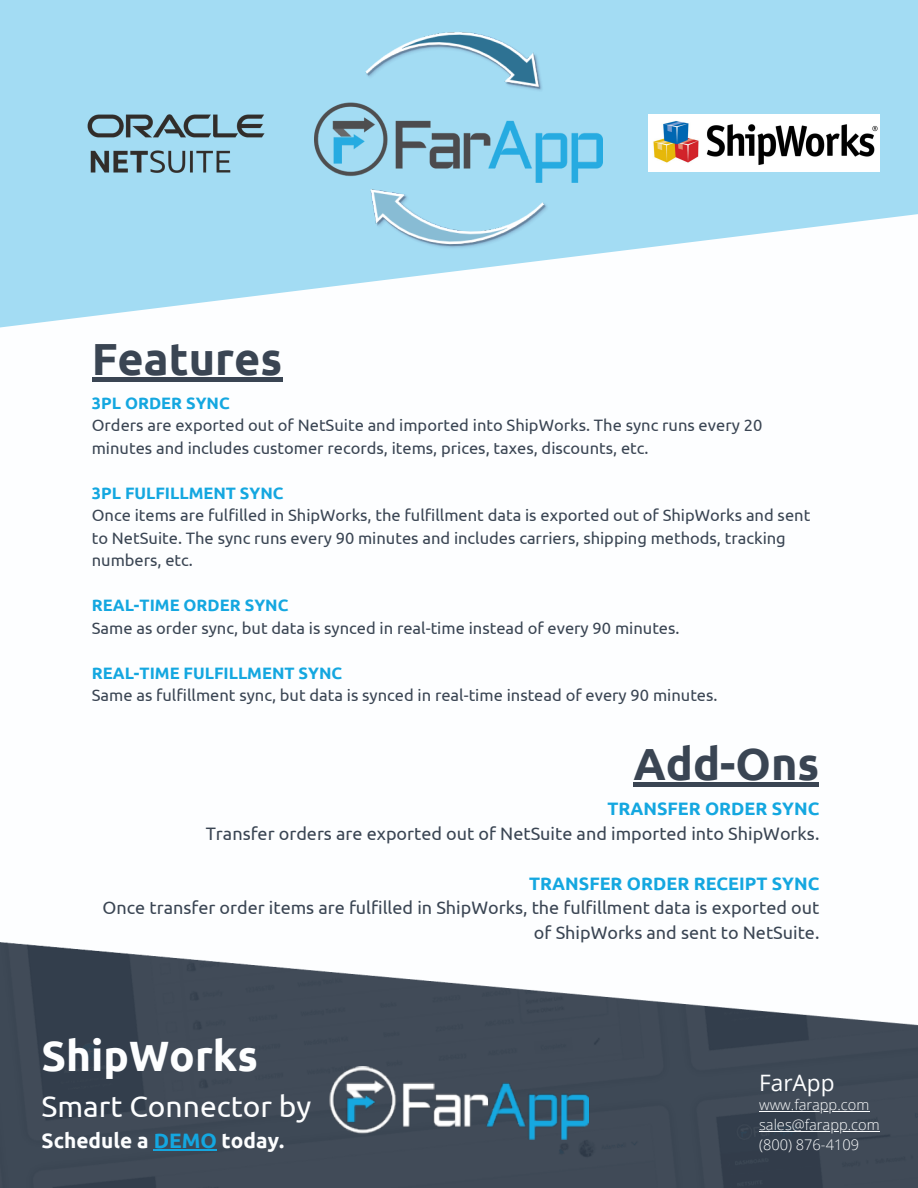
<style>
.page{position:relative;width:918px;height:1188px;background:#fff}
.page>*{position:absolute;margin:0;border:0;box-sizing:border-box;transform-origin:0 0}
.t1{font:700 45px "Ubuntu";color:#3a4553}
.t2{font:700 42.45px "Ubuntu";color:#fdfeff}
.t3{font:30px "Ubuntu";color:#fdfeff}
.t4{font:22.65px "Open Sans";color:#fdfeff}
.t5{font:700 20.85px "Ubuntu";color:#fdfeff}
.t6{font:18px/24.8px "Ubuntu";color:#3a4553;text-align:right}
.t7{font:700 18px "Ubuntu";color:#14a7e0}
.t8{font:16.5px/22.5px "Ubuntu";color:#3a4553}
.t9{font:700 16.5px "Ubuntu";color:#14a7e0}
.t10{font:300 14.7px "Open Sans";color:#fdfeff}
.s1{color:#14a7e0}
</style>
<div class="page">
<img style="left:0;top:943px;width:918px;height:245px">
<img style="left:329px;top:1067px;width:259px;height:73px">
<svg style="left:0;top:0;width:918px;height:328px;fill:#a3dcf3"></svg>
<img style="left:72px;top:95px;width:210px;height:96px">
<img style="left:357px;top:0;width:204px;height:307px">
<img style="left:315px;top:95px;width:288px;height:96px">
<img style="left:649px;top:114px;width:231px;height:58px">
<div style="left:633px;top:782px;width:186px;height:5px;background:#3a4553"></div>
<hr style="left:92px;top:378px;width:190px;height:4px;background:#3a4553">
<hr style="left:154px;top:1149px;width:63px;height:1px;background:#14a7e0">
<hr style="left:759px;top:1111px;width:110px;height:1px;background:#fdfeff">
<hr style="left:759px;top:1131px;width:121px;height:1px;background:#fdfeff">
<p class="t1" style="left:92px;top:333px;width:192px">Features</p>
<p class="t9" style="left:92px;top:393px;width:139px">3PL ORDER SYNC</p>
<p class="t8" style="left:92px;top:414px;width:672px">Orders are exported out of NetSuite and imported into ShipWorks. The sync runs every 20 minutes and includes customer records, items, prices, taxes, discounts, etc.</p>
<p class="t9" style="left:92px;top:483px;width:193px">3PL FULFILLMENT SYNC</p>
<p class="t8" style="left:92px;top:504px;width:720px">Once items are fulfilled in ShipWorks, the fulfillment data is exported out of ShipWorks and sent to NetSuite. The sync runs every 90 minutes and includes carriers, shipping methods, tracking numbers, etc.</p>
<p class="t9" style="left:92px;top:596px;width:198px">REAL-TIME ORDER SYNC</p>
<p class="t8" style="left:92px;top:616px;width:589px">Same as order sync, but data is synced in real-time instead of every 90 minutes.</p>
<p class="t9" style="left:92px;top:663px;width:252px">REAL-TIME FULFILLMENT SYNC</p>
<p class="t8" style="left:92px;top:684px;width:627px">Same as fulfillment sync, but data is synced in real-time instead of every 90 minutes.</p>
<p class="t1" style="left:633px;top:738px;width:187px">Add-Ons</p>
<p class="t7" style="left:607px;top:799px;width:214px">TRANSFER ORDER SYNC</p>
<p class="t6" style="left:206px;top:821px;width:615px">Transfer orders are exported out of NetSuite and imported into ShipWorks.</p>
<p class="t7" style="left:529px;top:873px;width:292px">TRANSFER ORDER RECEIPT SYNC</p>
<p class="t6" style="left:103px;top:895px;width:718px">Once transfer order items are fulfilled in ShipWorks, the fulfillment data is exported out of ShipWorks and sent to NetSuite.</p>
<p class="t2" style="left:42px;top:1031px;width:218px">ShipWorks</p>
<p class="t3" style="left:42px;top:1089px;width:271px">Smart Connector by</p>
<p class="t5" style="left:42px;top:1128px;width:244px">Schedule a <span class="s1">DEMO</span> today.</p>
<p class="t4" style="left:759px;top:1066px;width:77px">FarApp</p>
<p class="t10" style="left:759px;top:1094px;width:112px">www.farapp.com</p>
<p class="t10" style="left:759px;top:1114px;width:122px">sales@farapp.com</p>
<p class="t10" style="left:759px;top:1134px;width:101px">(800) 876-4109</p>
</div>
